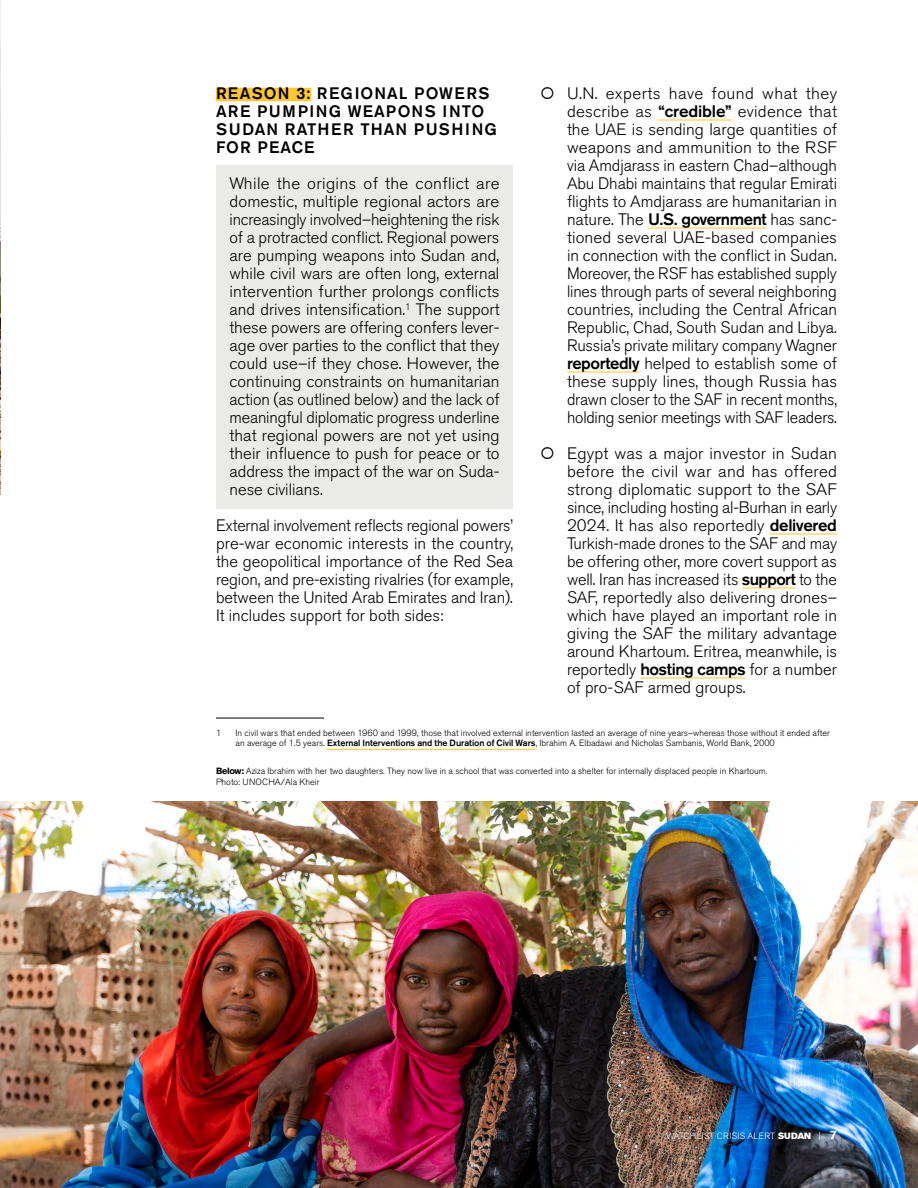
<style>
.page{position:relative;width:918px;height:1188px;background:#fff}
.page>*{position:absolute;margin:0;border:0;box-sizing:border-box;transform-origin:0 0}
.t1{font:300 16.5px/18px "Akzidenz Grotesk Std";color:#000;text-align:justify}
.t2{font:500 16.5px/18px "Akzidenz Grotesk Std";letter-spacing:.07em;color:#000}
.t3{font:300 9px/10.8px "Akzidenz Grotesk Std";color:#000}
.t4{font:300 9px "Akzidenz Grotesk Std";letter-spacing:.03em;color:#fff}
.s1{font-weight:500}
.s2{font-weight:700}
.s3{font-family:"Akzidenz Grotesk Std Super";font-weight:400}
.s4{font-weight:700;font-size:12px}
</style>
<div class="page">
<div style="left:216px;top:165px;width:297px;height:343px;background:#eaeae8"></div>
<div style="left:216px;top:88px;width:95px;height:13px;background:#ffc82c"></div>
<hr style="left:216px;top:718px;width:108px;height:1px;background:#000">
<hr style="left:327px;top:749px;width:209px;height:1px;background:#ffc82c">
<hr style="left:658px;top:120px;width:73px;height:1px;background:#ffc82c">
<hr style="left:648px;top:228px;width:118px;height:1px;background:#ffc82c">
<hr style="left:567px;top:372px;width:72px;height:1px;background:#ffc82c">
<hr style="left:770px;top:534px;width:67px;height:1px;background:#ffc82c">
<hr style="left:742px;top:588px;width:53px;height:1px;background:#ffc82c">
<hr style="left:640px;top:678px;width:105px;height:1px;background:#ffc82c">
<img style="left:0;top:0;width:1px;height:495px">
<img style="left:0;top:801px;width:918px;height:387px">
<p class="t2" style="left:216px;top:84px;width:282px">REASON 3: REGIONAL POWERS<br>ARE PUMPING WEAPONS INTO<br>SUDAN RATHER THAN PUSHING<br>FOR PEACE</p>
<p class="t1" style="left:230px;top:175px;width:272px">While the origins of the conflict are domestic, multiple regional actors are increasingly involved–heightening the risk of a protracted conflict. Regional powers are pumping weapons into Sudan and, while civil wars are often long, external intervention further prolongs conflicts and drives intensification.<sup>1</sup> The support these powers are offering confers lever&shy;age over parties to the conflict that they could use–if they chose. However, the continuing constraints on humanitarian action (as outlined below) and the lack of meaningful diplomatic progress underline that regional powers are not yet using their influence to push for peace or to address the impact of the war on Suda&shy;nese civilians.</p>
<p class="t1" style="left:216px;top:517px;width:299px">External involvement reflects regional powers’ pre-war economic interests in the country, the geopolitical importance of the Red Sea region, and pre-existing rivalries (for example, between the United Arab Emirates and Iran).<br>It includes support for both sides:</p>
<p class="t1" style="left:567px;top:85px;width:272px">U.N. experts have found what they describe as <span class="s1">“credible”</span> evidence that the UAE is sending large quantities of weapons and ammunition to the RSF via Amdjarass in eastern Chad–although Abu Dhabi maintains that regular Emirati flights to Amdjarass are humanitarian in nature. The <span class="s1">U.S. government</span> has sanc&shy;tioned several UAE-based companies in connection with the conflict in Sudan.<br>Moreover, the RSF has established supply lines through parts of several neighboring countries, including the Central African Republic, Chad, South Sudan and Libya.<br>Russia’s private military company Wagner <span class="s1">reportedly</span> helped to establish some of these supply lines, though Russia has drawn closer to the SAF in recent months, holding senior meetings with SAF leaders.</p>
<p class="t1" style="left:567px;top:445px;width:272px">Egypt was a major investor in Sudan before the civil war and has offered strong diplomatic support to the SAF since, including hosting al-Burhan in early 2024. It has also reportedly <span class="s1">delivered </span>Turkish-made drones to the SAF and may be offering other, more covert support as well. Iran has increased its <span class="s1">support</span> to the SAF, reportedly also delivering drones– which have played an important role in giving the SAF the military advantage around Khartoum. Eritrea, meanwhile, is reportedly <span class="s1">hosting camps</span> for a number of pro-SAF armed groups.</p>
<p class="t3" style="left:216px;top:727px;width:7px">1</p>
<p class="t3" style="left:236px;top:727px;width:596px">In civil wars that ended between 1960 and 1999, those that involved external intervention lasted an average of nine years–whereas those without it ended after an average of 1.5 years. <span class="s1">External Interventions and the Duration of Civil Wars</span>, Ibrahim A. Elbadawi and Nicholas Sambanis, World Bank, 2000</p>
<p class="t3" style="left:216px;top:766px;width:553px"><span class="s2">Below:</span> Aziza Ibrahim with her two daughters. They now live in a school that was converted into a shelter for internally displaced people in Khartoum.<br>Photo: UNOCHA/Ala Kheir</p>
<p class="t4" style="left:666px;top:1131px;width:172px">WATCHLIST CRISIS ALERT <span class="s3">SUDAN</span> | <span class="s4">7</span></p>
</div>
